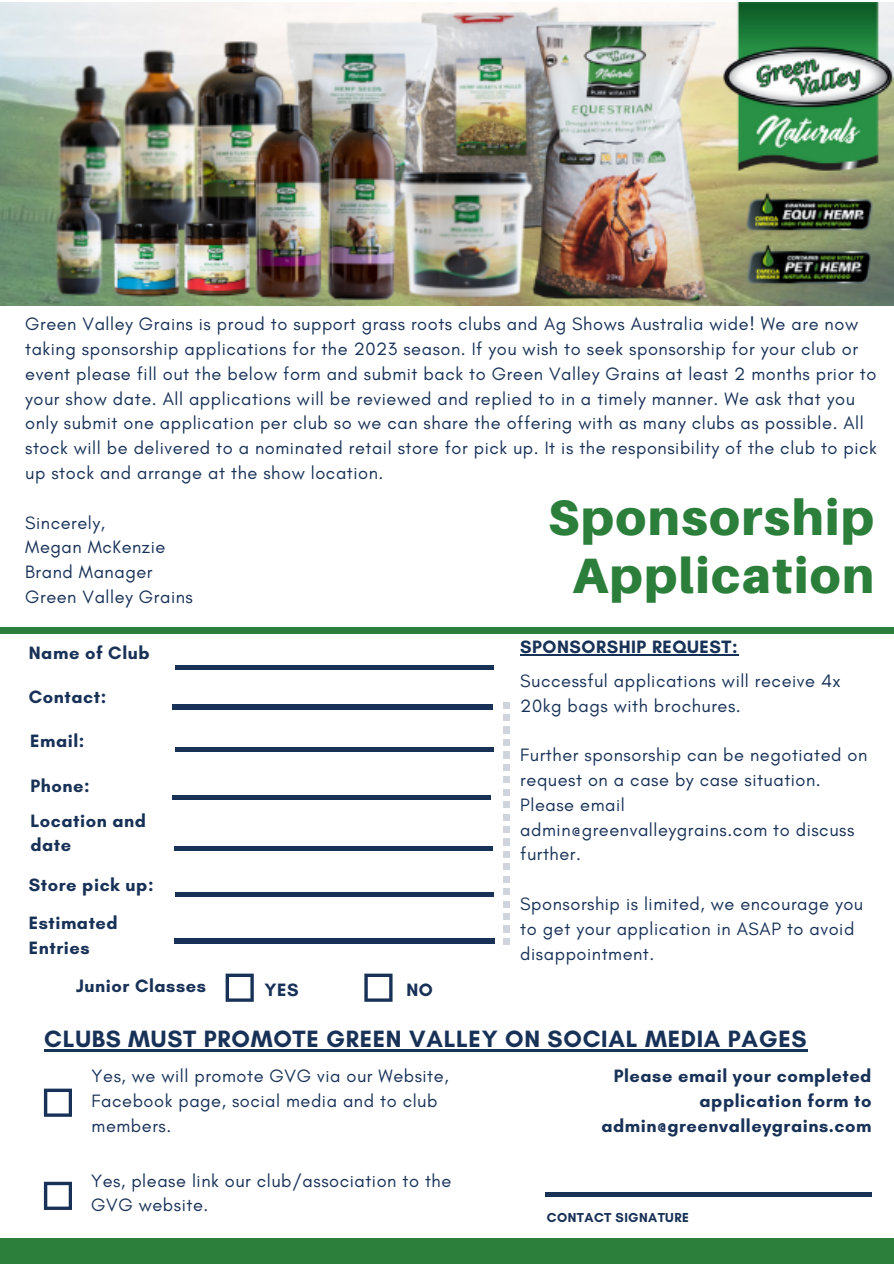
<style>
.page{position:relative;width:894px;height:1264px;background:#fff}
.page>*{position:absolute;margin:0;border:0;box-sizing:border-box;transform-origin:0 0}
.t1{font:900 49.65px/58.5px "Aileron";letter-spacing:.03em;color:#2c7e3b;text-align:center}
.t2{font:700 24px "Glacial Indifference";letter-spacing:.03em;color:#183157}
.t3{font:18.15px/24.8px "Glacial Indifference";letter-spacing:.03em;color:#183157}
.t4{font:700 18.15px/24.8px "Glacial Indifference";letter-spacing:.03em;color:#183157}
.t5{font:700 13.2px "Glacial Indifference";letter-spacing:.03em;color:#183157}
</style>
<div class="page">
<div style="left:0;top:1237px;width:893px;height:26px;background:#2c7e3b"></div>
<img style="left:0;top:3px;width:893px;height:303px">
<div style="left:0;top:627px;width:893px;height:7px;background:#2c7e3b"></div>
<div style="left:172px;top:704px;width:320px;height:5px;background:#183157"></div>
<hr style="left:175px;top:892px;width:318px;height:4px;background:#183157">
<hr style="left:175px;top:665px;width:319px;height:4px;background:#183157">
<div style="left:174px;top:938px;width:320px;height:5px;background:#183157"></div>
<svg style="left:44px;top:1088px;width:28px;height:28px"></svg>
<svg style="left:44px;top:1181px;width:28px;height:28px"></svg>
<hr style="left:544px;top:1192px;width:327px;height:4px;background:#183157">
<hr style="left:44px;top:1049px;width:763px;height:2px;background:#183157">
<hr style="left:174px;top:747px;width:319px;height:4px;background:#183157">
<svg style="left:503px;top:702px;width:6px;height:6px"></svg>
<svg style="left:503px;top:714px;width:6px;height:6px"></svg>
<svg style="left:503px;top:727px;width:6px;height:6px"></svg>
<div style="left:503px;top:751px;width:6px;height:7px;background:#d0d5dd"></div>
<svg style="left:503px;top:764px;width:6px;height:6px"></svg>
<svg style="left:503px;top:739px;width:6px;height:6px"></svg>
<div style="left:503px;top:776px;width:6px;height:7px;background:#d0d5dd"></div>
<svg style="left:503px;top:913px;width:6px;height:6px"></svg>
<svg style="left:503px;top:901px;width:6px;height:6px"></svg>
<svg style="left:503px;top:888px;width:6px;height:6px"></svg>
<div style="left:503px;top:925px;width:6px;height:7px;background:#d0d5dd"></div>
<svg style="left:503px;top:938px;width:6px;height:6px"></svg>
<div style="left:503px;top:863px;width:6px;height:7px;background:#d0d5dd"></div>
<svg style="left:503px;top:826px;width:6px;height:6px"></svg>
<svg style="left:503px;top:814px;width:6px;height:6px"></svg>
<svg style="left:503px;top:801px;width:6px;height:6px"></svg>
<svg style="left:503px;top:851px;width:6px;height:6px"></svg>
<svg style="left:503px;top:789px;width:6px;height:6px"></svg>
<div style="left:503px;top:838px;width:6px;height:7px;background:#d0d5dd"></div>
<svg style="left:503px;top:876px;width:6px;height:6px"></svg>
<hr style="left:172px;top:795px;width:319px;height:4px;background:#183157">
<svg style="left:225px;top:973px;width:29px;height:28px"></svg>
<svg style="left:364px;top:973px;width:28px;height:28px"></svg>
<hr style="left:520px;top:654px;width:126px;height:1px;background:#183157">
<hr style="left:646px;top:654px;width:92px;height:1px;background:#183157">
<hr style="left:173px;top:846px;width:319px;height:4px;background:#183157">
<p class="t3" style="left:25px;top:311px;width:853px">Green Valley Grains is proud to support grass roots clubs and Ag Shows Australia wide! We are now taking sponsorship applications for the 2023 season. If you wish to seek sponsorship for your club or event please fill out the below form and submit back to Green Valley Grains at least 2 months prior to your show date. All applications will be reviewed and replied to in a timely manner. We ask that you only submit one application per club so we can share the offering with as many clubs as possible. All stock will be delivered to a nominated retail store for pick up. It is the responsibility of the club to pick up stock and arrange at the show location.</p>
<p class="t3" style="left:25px;top:510px;width:169px">Sincerely,<br>Megan McKenzie<br>Brand Manager<br>Green Valley Grains</p>
<h1 class="t1" style="left:548px;top:487px;width:327px">Sponsorship<br>Application</h1>
<p class="t4" style="left:29px;top:640px;width:122px">Name of Club</p>
<p class="t4" style="left:29px;top:684px;width:79px">Contact:</p>
<p class="t4" style="left:30px;top:728px;width:56px">Email:</p>
<p class="t4" style="left:30px;top:772px;width:61px">Phone:</p>
<p class="t4" style="left:30px;top:807px;width:117px">Location and date</p>
<p class="t4" style="left:29px;top:872px;width:126px">Store pick up:</p>
<p class="t4" style="left:29px;top:910px;width:90px">Estimated<br>Entries</p>
<p class="t4" style="left:76px;top:973px;width:131px">Junior Classes</p>
<p class="t4" style="left:264px;top:977px;width:36px">YES</p>
<p class="t4" style="left:406px;top:977px;width:28px">NO</p>
<p class="t4" style="left:520px;top:634px;width:219px">SPONSORSHIP REQUEST:</p>
<p class="t3" style="left:520px;top:668px;width:322px">Successful applications will receive 4x<br>20kg bags with brochures.</p>
<p class="t3" style="left:520px;top:742px;width:348px">Further sponsorship can be negotiated on request on a case by case situation.<br>Please email admin@greenvalleygrains.com to discuss further.</p>
<p class="t3" style="left:520px;top:891px;width:344px">Sponsorship is limited, we encourage you to get your application in ASAP to avoid disappointment.</p>
<h2 class="t2" style="left:44px;top:1024px;width:763px">CLUBS MUST PROMOTE GREEN VALLEY ON SOCIAL MEDIA PAGES</h2>
<p class="t3" style="left:92px;top:1063px;width:358px">Yes, we will promote GVG via our Website,<br>Facebook page, social media and to club members.</p>
<p class="t4" style="left:601px;top:1063px;width:271px;text-align:right">Please email your completed application form to admin@greenvalleygrains.com</p>
<p class="t3" style="left:91px;top:1167px;width:361px">Yes, please link our club/association to the<br>GVG website.</p>
<p class="t5" style="left:546px;top:1209px;width:143px">CONTACT SIGNATURE</p>
</div>
